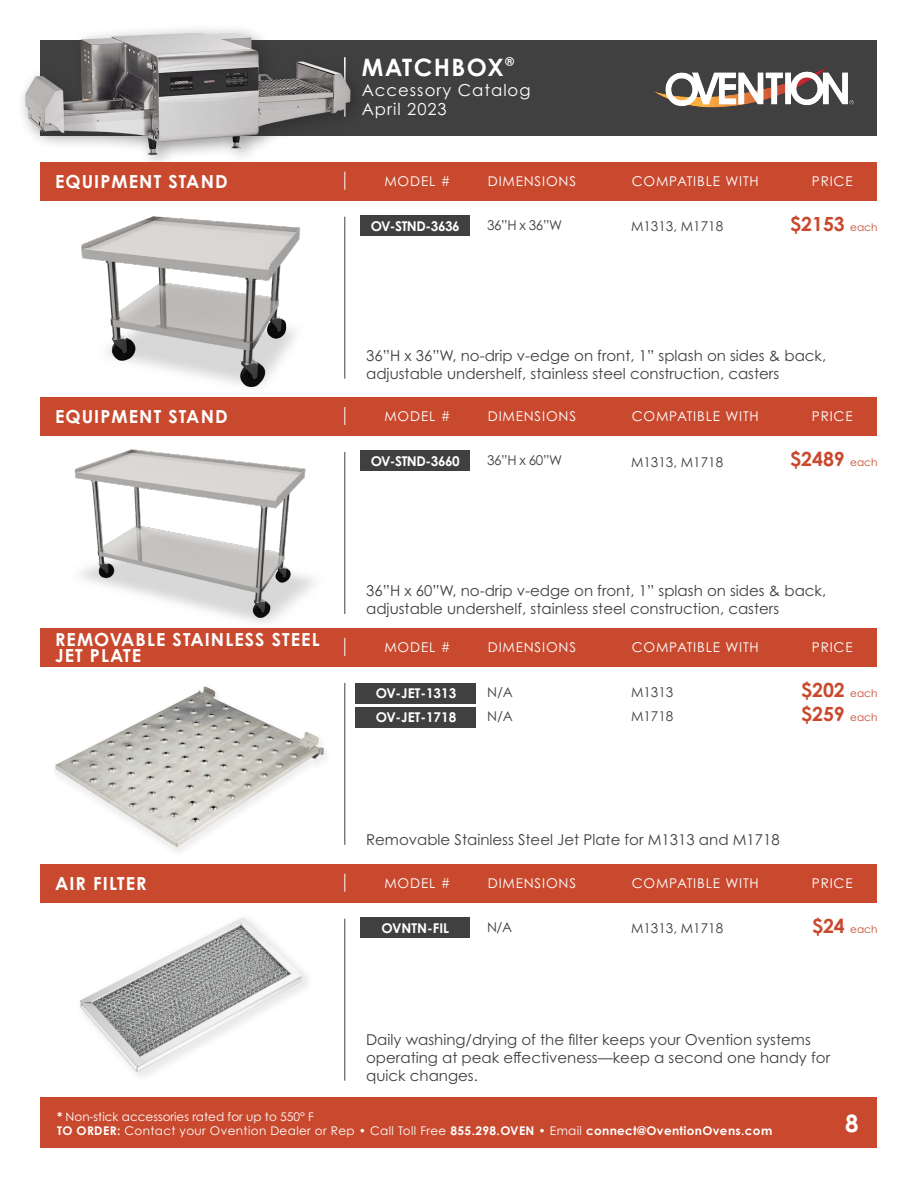
<style>
.page{position:relative;width:918px;height:1188px;background:#fff}
.page>*{position:absolute;margin:0;border:0;box-sizing:border-box;transform-origin:0 0}
.t1{font:700 24px "Century Gothic Pro";letter-spacing:.06em;color:#fff}
.t2{font:700 19.5px "Century Gothic Pro";color:#c9492e}
.t3{font:700 18px/16.5px "Century Gothic Pro";letter-spacing:.06em;color:#fff}
.t4{font:16.5px/19.8px "Century Gothic Pro";letter-spacing:.06em;color:#fff}
.t5{font:15px/18px "Century Gothic Pro";color:#404041}
.t6{font:13.5px "Century Gothic Pro";letter-spacing:.06em;color:#fff}
.t7{font:13.5px "Century Gothic Pro";color:#404041}
.t8{font:700 13.5px "Century Gothic Pro";color:#fff}
.t9{font:700 13.5px "Century Gothic Pro";letter-spacing:-.03em;color:#fff}
.t10{font:12px/14.4px "Century Gothic Pro";letter-spacing:.03em;color:#fff}
.t11{font:10.5px "Century Gothic Pro";color:#c9492e}
.s1{font-weight:400;font-size:10.5px}
.s2{font-weight:700;font-size:19.5px}
.s3{font-weight:700}
</style>
<div class="page">
<div style="left:40px;top:40px;width:838px;height:96px;background:#404041"></div>
<img style="left:654px;top:67px;width:200px;height:41px">
<div style="left:40px;top:1097px;width:838px;height:51px;background:#c9492e"></div>
<div style="left:16px;top:23px;width:353px;height:150px;background:#231f20;opacity:.5"></div>
<img style="left:16px;top:23px;width:342px;height:136px">
<img style="left:81px;top:216px;width:220px;height:172px">
<hr style="left:345px;top:217px;width:1px;height:162px;background:#404041">
<div style="left:40px;top:162px;width:838px;height:38px;background:#c9492e"></div>
<svg style="left:344px;top:172px;width:1px;height:18px"></svg>
<div style="left:360px;top:215px;width:110px;height:21px;background:#404041"></div>
<img style="left:74px;top:449px;width:241px;height:174px">
<hr style="left:345px;top:452px;width:1px;height:162px;background:#404041">
<div style="left:40px;top:397px;width:838px;height:39px;background:#c9492e"></div>
<svg style="left:344px;top:407px;width:1px;height:18px"></svg>
<div style="left:360px;top:451px;width:110px;height:20px;background:#404041"></div>
<img style="left:55px;top:686px;width:271px;height:165px">
<hr style="left:345px;top:683px;width:1px;height:162px;background:#404041">
<div style="left:40px;top:628px;width:838px;height:39px;background:#c9492e"></div>
<svg style="left:344px;top:638px;width:1px;height:18px"></svg>
<div style="left:356px;top:683px;width:120px;height:21px;background:#404041"></div>
<div style="left:356px;top:707px;width:120px;height:21px;background:#404041"></div>
<img style="left:80px;top:917px;width:228px;height:160px">
<hr style="left:345px;top:919px;width:1px;height:162px;background:#404041">
<div style="left:40px;top:864px;width:838px;height:38px;background:#c9492e"></div>
<svg style="left:344px;top:874px;width:1px;height:18px"></svg>
<div style="left:360px;top:917px;width:110px;height:21px;background:#404041"></div>
<h1 class="t1" style="left:362px;top:52px;width:154px">MATCHBOX<sup>®</sup></h1>
<p class="t4" style="left:362px;top:80px;width:170px">Accessory Catalog<br>April 2023</p>
<p class="t3" style="left:55px;top:173px;width:174px">EQUIPMENT STAND</p>
<p class="t6" style="left:384px;top:173px;width:67px">MODEL #</p>
<p class="t6" style="left:488px;top:173px;width:90px">DIMENSIONS</p>
<p class="t6" style="left:632px;top:173px;width:129px">COMPATIBLE WITH</p>
<p class="t6" style="left:812px;top:173px;width:42px">PRICE</p>
<p class="t7" style="left:631px;top:218px;width:94px">M1313, M1718</p>
<p class="t2" style="left:790px;top:212px;width:89px">$2153 <span class="s1">each</span></p>
<p class="t9" style="left:371px;top:217px;width:91px">OV-STND-3636</p>
<p class="t7" style="left:487px;top:217px;width:77px">36”H x 36”W</p>
<p class="t5" style="left:366px;top:346px;width:462px">36”H x 36”W, no-drip v-edge on front, 1” splash on sides &amp; back,</p>
<p class="t5" style="left:366px;top:364px;width:415px">adjustable undershelf, stainless steel construction, casters</p>
<p class="t3" style="left:55px;top:408px;width:174px">EQUIPMENT STAND</p>
<p class="t6" style="left:384px;top:408px;width:67px">MODEL #</p>
<p class="t6" style="left:488px;top:408px;width:90px">DIMENSIONS</p>
<p class="t6" style="left:632px;top:408px;width:129px">COMPATIBLE WITH</p>
<p class="t6" style="left:812px;top:408px;width:42px">PRICE</p>
<p class="t7" style="left:631px;top:454px;width:94px">M1313, M1718</p>
<p class="t2" style="left:790px;top:447px;width:89px">$2489 <span class="s1">each</span></p>
<p class="t9" style="left:371px;top:453px;width:91px">OV-STND-3660</p>
<p class="t7" style="left:487px;top:452px;width:77px">36”H x 60”W</p>
<p class="t3" style="left:55px;top:631px;width:266px">REMOVABLE STAINLESS STEEL<br>JET PLATE</p>
<p class="t5" style="left:366px;top:581px;width:462px">36”H x 60”W, no-drip v-edge on front, 1” splash on sides &amp; back,</p>
<p class="t5" style="left:366px;top:599px;width:415px">adjustable undershelf, stainless steel construction, casters</p>
<p class="t6" style="left:384px;top:639px;width:67px">MODEL #</p>
<p class="t6" style="left:488px;top:639px;width:90px">DIMENSIONS</p>
<p class="t6" style="left:632px;top:639px;width:129px">COMPATIBLE WITH</p>
<p class="t6" style="left:812px;top:639px;width:42px">PRICE</p>
<p class="t8" style="left:376px;top:685px;width:82px">OV-JET-1313</p>
<p class="t8" style="left:376px;top:709px;width:82px">OV-JET-1718</p>
<p class="t2" style="left:801px;top:678px;width:78px">$202 <span class="s1">each</span></p>
<p class="t2" style="left:801px;top:702px;width:78px">$259 <span class="s1">each</span></p>
<p class="t7" style="left:487px;top:684px;width:27px">N/A</p>
<p class="t7" style="left:487px;top:708px;width:27px">N/A</p>
<p class="t7" style="left:631px;top:684px;width:44px">M1313</p>
<p class="t7" style="left:631px;top:708px;width:44px">M1718</p>
<p class="t5" style="left:366px;top:830px;width:415px">Removable Stainless Steel Jet Plate for M1313 and M1718</p>
<p class="t3" style="left:55px;top:875px;width:93px">AIR FILTER</p>
<p class="t6" style="left:384px;top:875px;width:67px">MODEL #</p>
<p class="t6" style="left:488px;top:875px;width:90px">DIMENSIONS</p>
<p class="t6" style="left:632px;top:875px;width:129px">COMPATIBLE WITH</p>
<p class="t6" style="left:812px;top:875px;width:42px">PRICE</p>
<p class="t7" style="left:631px;top:920px;width:94px">M1313, M1718</p>
<p class="t11" style="left:812px;top:923px;width:67px"><span class="s2">$24</span> each</p>
<p class="t8" style="left:381px;top:919px;width:69px">OVNTN-FIL</p>
<p class="t7" style="left:487px;top:919px;width:27px">N/A</p>
<p class="t5" style="left:366px;top:1030px;width:466px">Daily washing/drying of the filter keeps your Ovention systems operating at peak effectiveness—keep a second one handy for quick changes.</p>
<p class="t10" style="left:57px;top:1109px;width:717px"><span class="s3">*</span> Non-stick accessories rated for up to 550° F<br><span class="s3">TO ORDER:</span> Contact your Ovention Dealer or Rep • Call Toll Free <span class="s3">855.298.OVEN</span> • Email <span class="s3">connect@OventionOvens.com</span></p>
<h1 class="t1" style="left:845px;top:1108px;width:15px">8</h1>
</div>
